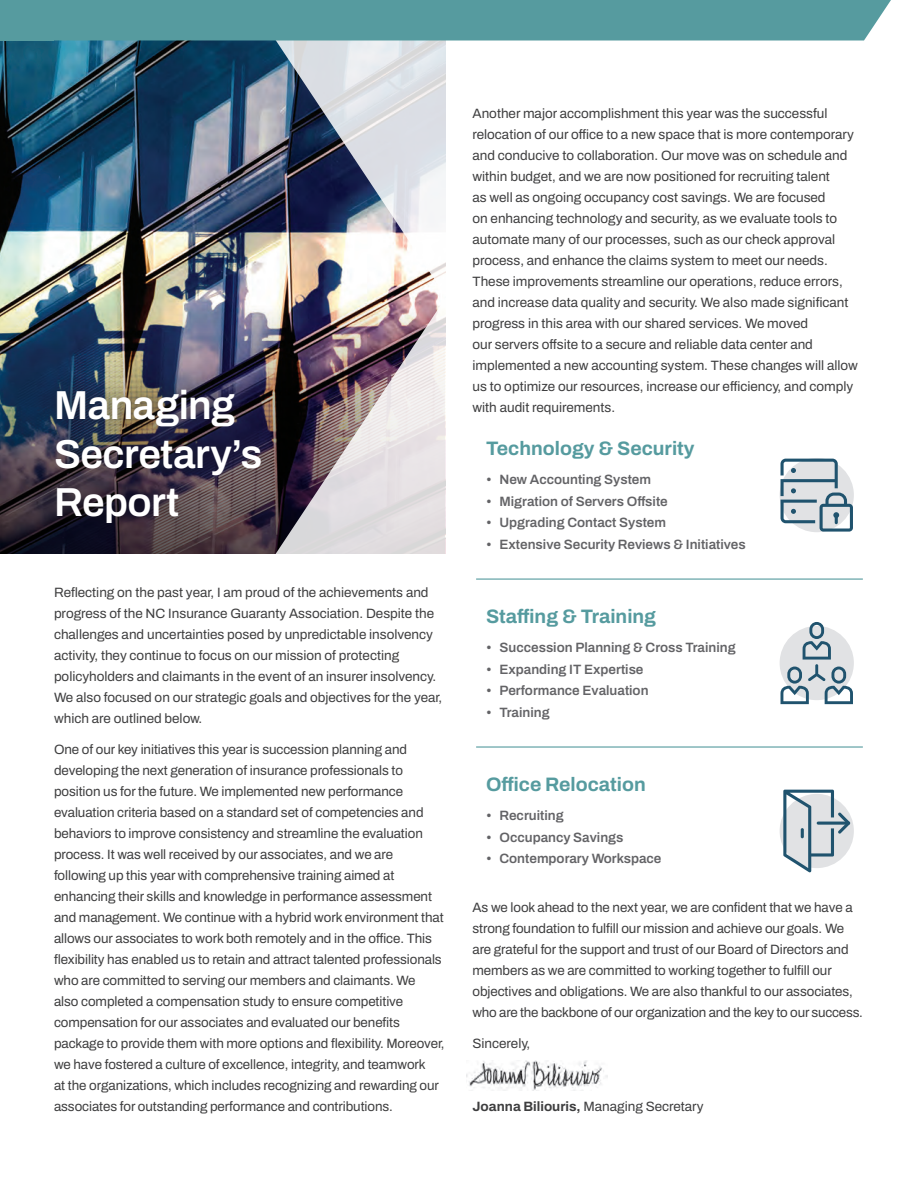
<style>
.page{position:relative;width:918px;height:1188px;background:#fff}
.page>*{position:absolute;margin:0;border:0;box-sizing:border-box;transform-origin:0 0}
.t1{font:600 40.5px/48.6px "Archivo";letter-spacing:-.015em;color:#fff}
.t2{font:700 19.5px "Archivo";color:#569b9f}
.t3{font:13.5px/21px "Archivo";letter-spacing:-.005em;color:#3e3e3f}
.t4{font:600 13.5px "Archivo";color:#636366}
.s1{font-weight:700}
</style>
<div class="page">
<img style="left:0;top:41px;width:275px;height:513px">
<img style="left:467px;top:1060px;width:140px;height:30px">
<svg style="left:781px;top:622px;width:72px;height:82px"></svg>
<hr style="left:476px;top:579px;width:387px;height:1px;background:#569b9f">
<hr style="left:476px;top:746px;width:387px;height:2px;background:#569b9f">
<svg style="left:781px;top:459px;width:72px;height:73px;background:#b6c3cb"></svg>
<div style="left:780px;top:794px;width:74px;height:74px;background:#e1e2e4;border-radius:50%"></div>
<svg style="left:783px;top:790px;width:67px;height:82px"></svg>
<img style="left:0;top:302px;width:275px;height:251px">
<img style="left:275px;top:40px;width:171px;height:514px">
<div style="left:42px;top:375px;width:234px;height:162px;background:#231f20;opacity:.5"></div>
<div style="left:0;top:0;width:891px;height:40px;background:#569b9f"></div>
<h1 class="t1" style="left:54px;top:381px;width:210px">Managing<br>Secretary’s<br>Report</h1>
<p class="t3" style="left:54px;top:581px;width:390px">Reflecting on the past year, I am proud of the achievements and progress of the NC Insurance Guaranty Association. Despite the challenges and uncertainties posed by unpredictable insolvency activity, they continue to focus on our mission of protecting policyholders and claimants in the event of an insurer insolvency.<br>We also focused on our strategic goals and objectives for the year, which are outlined below.</p>
<p class="t3" style="left:54px;top:739px;width:392px">One of our key initiatives this year is succession planning and developing the next generation of insurance professionals to position us for the future. We implemented new performance evaluation criteria based on a standard set of competencies and behaviors to improve consistency and streamline the evaluation process. It was well received by our associates, and we are following up this year with comprehensive training aimed at enhancing their skills and knowledge in performance assessment and management. We continue with a hybrid work environment that allows our associates to work both remotely and in the office. This flexibility has enabled us to retain and attract talented professionals who are committed to serving our members and claimants. We<br>also completed a compensation study to ensure competitive compensation for our associates and evaluated our benefits package to provide them with more options and flexibility. Moreover, we have fostered a culture of excellence, integrity, and teamwork<br>at the organizations, which includes recognizing and rewarding our associates for outstanding performance and contributions.</p>
<p class="t3" style="left:472px;top:103px;width:387px">Another major accomplishment this year was the successful relocation of our office to a new space that is more contemporary and conducive to collaboration. Our move was on schedule and within budget, and we are now positioned for recruiting talent<br>as well as ongoing occupancy cost savings. We are focused<br>on enhancing technology and security, as we evaluate tools to automate many of our processes, such as our check approval process, and enhance the claims system to meet our needs.<br>These improvements streamline our operations, reduce errors, and increase data quality and security. We also made significant progress in this area with our shared services. We moved<br>our servers offsite to a secure and reliable data center and implemented a new accounting system. These changes will allow us to optimize our resources, increase our efficiency, and comply with audit requirements.</p>
<h2 class="t2" style="left:486px;top:434px;width:210px">Technology &amp; Security</h2>
<p class="t4" style="left:486px;top:470px;width:167px">• New Accounting System</p>
<p class="t4" style="left:486px;top:491px;width:183px">• Migration of Servers Offsite</p>
<p class="t4" style="left:486px;top:512px;width:182px">• Upgrading Contact System</p>
<p class="t4" style="left:486px;top:534px;width:261px">• Extensive Security Reviews &amp; Initiatives</p>
<h2 class="t2" style="left:486px;top:602px;width:172px">Staffing &amp; Training</h2>
<p class="t4" style="left:486px;top:638px;width:251px">• Succession Planning &amp; Cross Training</p>
<p class="t4" style="left:486px;top:659px;width:159px">• Expanding IT Expertise</p>
<p class="t4" style="left:486px;top:680px;width:164px">• Performance Evaluation</p>
<p class="t4" style="left:486px;top:702px;width:65px">• Training</p>
<h2 class="t2" style="left:486px;top:770px;width:161px">Office Relocation</h2>
<p class="t4" style="left:486px;top:806px;width:79px">• Recruiting</p>
<p class="t4" style="left:486px;top:827px;width:139px">• Occupancy Savings</p>
<p class="t4" style="left:486px;top:848px;width:177px">• Contemporary Workspace</p>
<p class="t3" style="left:472px;top:896px;width:392px">As we look ahead to the next year, we are confident that we have a strong foundation to fulfill our mission and achieve our goals. We are grateful for the support and trust of our Board of Directors and members as we are committed to working together to fulfill our objectives and obligations. We are also thankful to our associates, who are the backbone of our organization and the key to our success.</p>
<p class="t3" style="left:472px;top:1033px;width:59px">Sincerely,</p>
<p class="t3" style="left:472px;top:1096px;width:233px"><span class="s1">Joanna Biliouris,</span> Managing Secretary</p>
</div>
